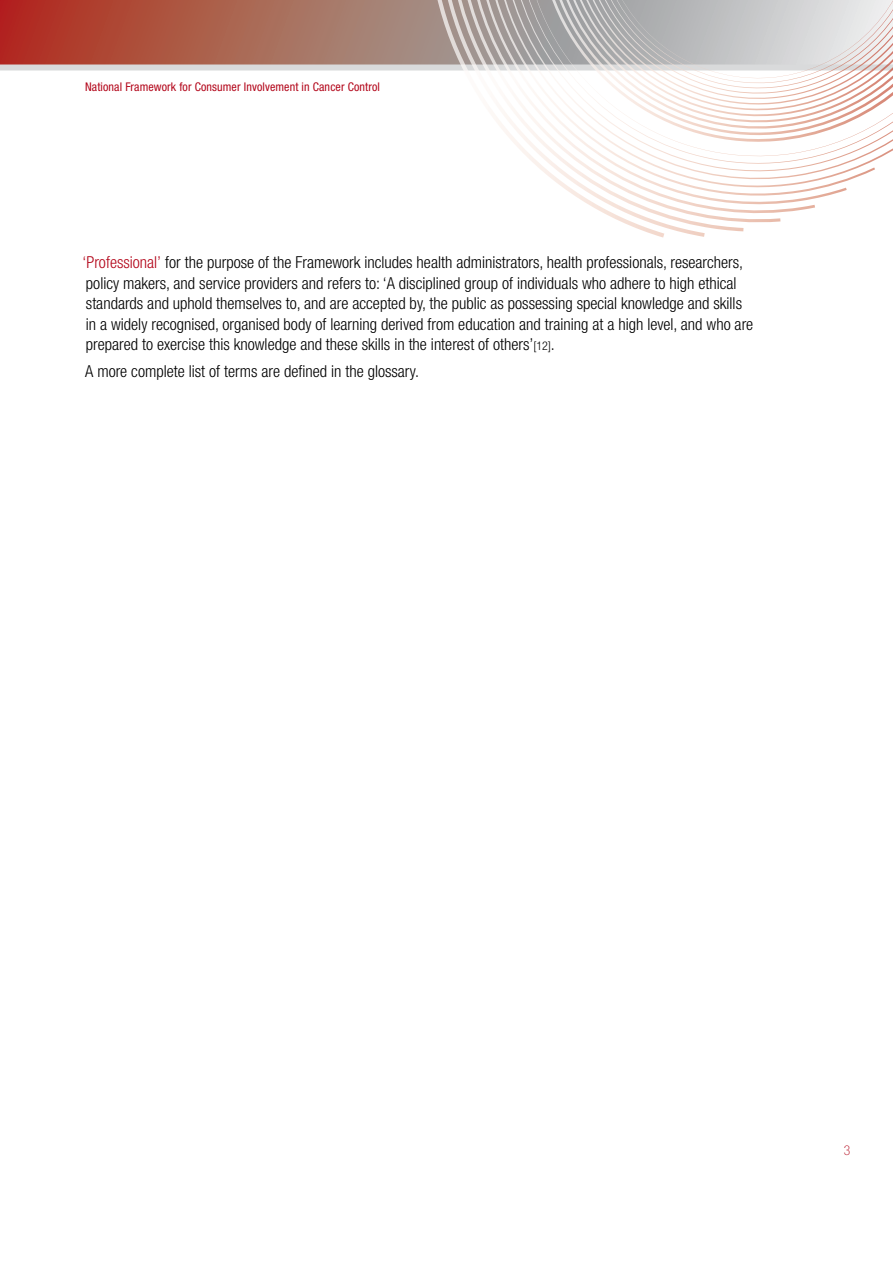
<style>
.page{position:relative;width:893px;height:1263px;background:#fff}
.page>*{position:absolute;margin:0;border:0;box-sizing:border-box;transform-origin:0 0}
.body_definition{font:300 condensed 16.5px/20.5px "Helvetica Neue LT";color:#000}
.body{font:300 condensed 16.5px "Helvetica Neue LT";color:#000}
.t1{font:100 condensed 13.5px "Helvetica Neue LT";color:#b3071b}
.t2{font:condensed 12px "Helvetica Neue LT";letter-spacing:.01em;color:#b3071b}
.s1{color:#b3071b}
.s2{font-size:12px}
</style>
<div class="page">
<svg style="left:0;top:0;width:404px;height:65px;background:#ab5c4c"></svg>
<div style="left:0;top:65px;width:893px;height:6px;background:#d9dadb"></div>
<svg style="left:404px;top:0;width:259px;height:238px"></svg>
<svg style="left:417px;top:0;width:326px;height:237px"></svg>
<svg style="left:430px;top:0;width:314px;height:231px"></svg>
<svg style="left:442px;top:0;width:302px;height:230px"></svg>
<svg style="left:454px;top:0;width:327px;height:226px"></svg>
<svg style="left:465px;top:0;width:350px;height:214px"></svg>
<svg style="left:476px;top:0;width:357px;height:204px"></svg>
<svg style="left:486px;top:0;width:361px;height:194px"></svg>
<svg style="left:496px;top:0;width:369px;height:184px"></svg>
<svg style="left:505px;top:0;width:370px;height:174px"></svg>
<svg style="left:514px;top:0;width:367px;height:165px"></svg>
<svg style="left:523px;top:0;width:370px;height:157px"></svg>
<p class="t2" style="left:85px;top:80px;width:296px">National Framework for Consumer Involvement in Cancer Control</p>
<p class="body_definition" style="left:83px;top:252px;width:672px"><span class="s1">‘Professional’</span> for the purpose of the Framework includes health administrators, health professionals, researchers, policy makers, and service providers and refers to: ‘A disciplined group of individuals who adhere to high ethical standards and uphold themselves to, and are accepted by, the public as possessing special knowledge and skills<br>in a widely recognised, organised body of learning derived from education and training at a high level, and who are prepared to exercise this knowledge and these skills in the interest of others’<span class="s2">[12]</span>.</p>
<p class="body" style="left:85px;top:362px;width:335px">A more complete list of terms are defined in the glossary.</p>
<p class="t1" style="left:844px;top:1142px;width:8px">3</p>
</div>
